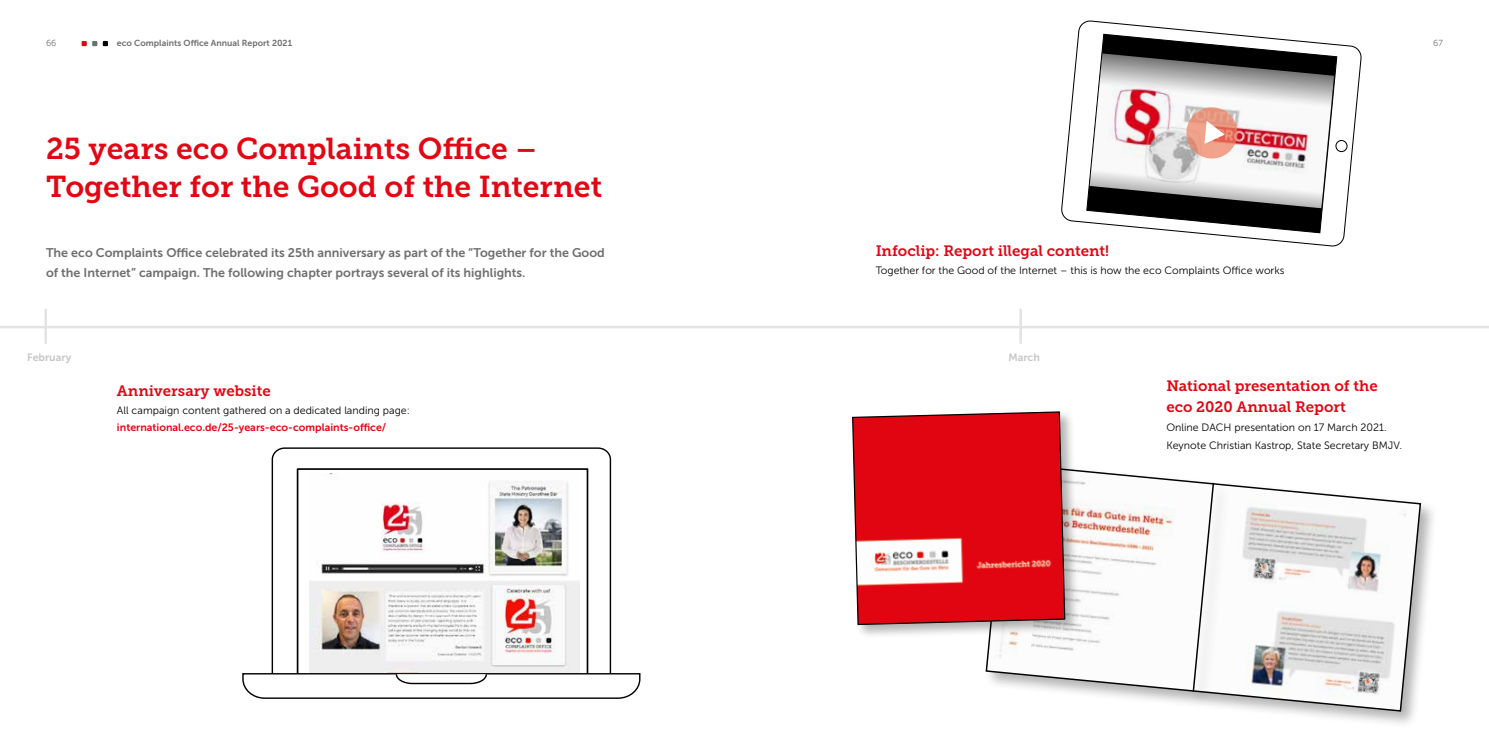
<style>
.page{position:relative;width:1489px;height:745px;background:#fff}
.page>*{position:absolute;margin:0;border:0;box-sizing:border-box;transform-origin:0 0}
.t1{font:30px/38.8px "Museo Slab 700";color:#e30613}
.t2{font:15px/21.2px "Museo Slab 700";color:#e30613}
.t3{font:12.5px/20px "Museo Sans 700";color:#706f6f}
.t4{font:10.62px/17.5px "Museo Sans 300";color:#000}
.t5{font:10.62px "Museo Sans 700";color:#e30613}
.t6{font:10.62px "Museo Sans 700";color:#c6c6c6}
.t7{font:8.75px "Museo Sans 700";color:#706f6f}
.t8{font:8.75px "Museo Sans 300";color:#706f6f}
</style>
<div class="page">
<hr style="left:44px;top:308px;width:3px;height:35px;background:#e3e3e3">
<hr style="left:1019px;top:308px;width:2px;height:35px;background:#e3e3e3">
<svg style="left:271px;top:447px;width:341px;height:225px"></svg>
<div style="left:297px;top:469px;width:290px;height:204px;background:#fff"></div>
<div style="left:297px;top:468px;width:291px;height:206px;border:2px solid #000"></div>
<img style="left:310px;top:473px;width:269px;height:198px">
<svg style="left:242px;top:672px;width:399px;height:27px"></svg>
<svg style="left:1061px;top:20px;width:301px;height:227px"></svg>
<svg style="left:1085px;top:33px;width:252px;height:201px"></svg>
<svg style="left:1335px;top:140px;width:12px;height:12px"></svg>
<div style="left:1334px;top:140px;width:13px;height:12px;border:1px solid #000;border-radius:50%"></div>
<img style="left:1089px;top:53px;width:244px;height:155px">
<svg style="left:1184px;top:106px;width:54px;height:54px"></svg>
<hr style="left:0;top:325px;width:1488px;height:3px;background:#e3e3e3">
<div style="left:983px;top:460px;width:454px;height:268px;background:#000;opacity:.3"></div>
<svg style="left:984px;top:462px;width:437px;height:250px"></svg>
<div style="left:1190px;top:481px;width:41px;height:226px;background:#000;opacity:.3"></div>
<svg style="left:1191px;top:481px;width:23px;height:211px"></svg>
<div style="left:850px;top:409px;width:229px;height:230px;background:#000;opacity:.3"></div>
<svg style="left:851px;top:410px;width:214px;height:215px;background:#dd2933"></svg>
<svg style="left:103px;top:41px;width:5px;height:5px"></svg>
<svg style="left:81px;top:41px;width:16px;height:5px"></svg>
<p class="t8" style="left:46px;top:38px;width:12px">66</p>
<p class="t7" style="left:117px;top:38px;width:177px">eco Complaints Office Annual Report 2021</p>
<p class="t8" style="left:1432px;top:38px;width:11px">67</p>
<h1 class="t1" style="left:46px;top:129px;width:557px">25 years eco Complaints Office –<br>Together for the Good of the Internet</h1>
<p class="t3" style="left:46px;top:242px;width:560px">The eco Complaints Office celebrated its 25th anniversary as part of the “Together for the Good of the Internet” campaign. The following chapter portrays several of its highlights.</p>
<h2 class="t2" style="left:875px;top:240px;width:235px">Infoclip: Report illegal content!</h2>
<p class="t4" style="left:875px;top:261px;width:410px">Together for the Good of the Internet – this is how the eco Complaints Office works</p>
<p class="t6" style="left:27px;top:351px;width:46px">February</p>
<p class="t6" style="left:1008px;top:351px;width:33px">March</p>
<h2 class="t2" style="left:117px;top:380px;width:155px">Anniversary website</h2>
<p class="t4" style="left:117px;top:401px;width:294px">All campaign content gathered on a dedicated landing page:</p>
<p class="t5" style="left:117px;top:421px;width:271px">international.eco.de/25-years-eco-complaints-office/</p>
<h2 class="t2" style="left:1166px;top:375px;width:213px">National presentation of the eco 2020 Annual Report</h2>
<p class="t4" style="left:1166px;top:419px;width:237px">Online DACH presentation on 17 March 2021.<br>Keynote Christian Kastrop, State Secretary BMJV.</p>
</div>
